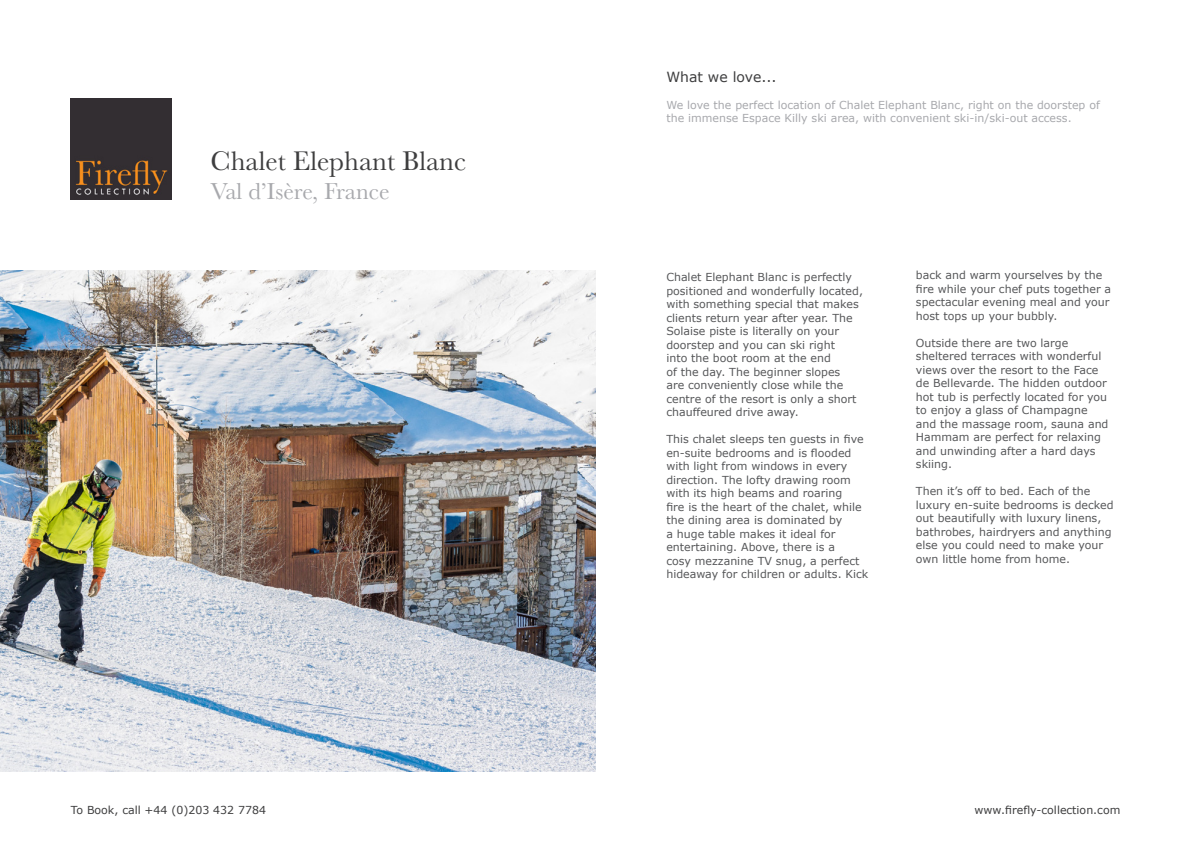
<style>
.page{position:relative;width:1191px;height:842px;background:#fff}
.page>*{position:absolute;margin:0;border:0;box-sizing:border-box;transform-origin:0 0}
.t1{font:28px "Baskerville";color:#3e3e3f}
.t2{font:24px "Baskerville";color:#a8a9ad}
.t3{font:14px "Verdana";color:#3e3e3f}
.t4{font:11px/13.5px "Verdana";color:#57585a}
.t5{font:11px/13.5px "Verdana";color:#a8a9ad}
.t6{font:11px "Verdana";color:#3e3e3f}
</style>
<div class="page">
<img style="left:71px;top:99px;width:101px;height:101px">
<img style="left:0;top:271px;width:595px;height:500px">
<p class="t1" style="left:210px;top:143px;width:257px">Chalet Elephant Blanc</p>
<p class="t2" style="left:210px;top:176px;width:181px">Val d’Isère, France</p>
<p class="t6" style="left:71px;top:802px;width:197px">To Book, call +44 (0)203 432 7784</p>
<p class="t3" style="left:666px;top:68px;width:112px">What we love...</p>
<p class="t5" style="left:666px;top:98px;width:435px">We love the perfect location of Chalet Elephant Blanc, right on the doorstep of the immense Espace Killy ski area, with convenient ski-in/ski-out access.</p>
<p class="t4" style="left:666px;top:270px;width:198px">Chalet Elephant Blanc is perfectly positioned and wonderfully located, with something special that makes clients return year after year. The<br>Solaise piste is literally on your doorstep and you can ski right<br>into the boot room at the end<br>of the day. The beginner slopes<br>are conveniently close while the centre of the resort is only a short chauffeured drive away.</p>
<p class="t4" style="left:666px;top:432px;width:204px">This chalet sleeps ten guests in five en-suite bedrooms and is flooded with light from windows in every direction. The lofty drawing room with its high beams and roaring<br>fire is the heart of the chalet, while the dining area is dominated by<br>a huge table makes it ideal for entertaining. Above, there is a<br>cosy mezzanine TV snug, a perfect hideaway for children or adults. Kick</p>
<p class="t4" style="left:916px;top:269px;width:197px">back and warm yourselves by the fire while your chef puts together a spectacular evening meal and your host tops up your bubbly.</p>
<p class="t4" style="left:916px;top:336px;width:194px">Outside there are two large sheltered terraces with wonderful views over the resort to the Face de Bellevarde. The hidden outdoor hot tub is perfectly located for you to enjoy a glass of Champagne and the massage room, sauna and<br>Hammam are perfect for relaxing and unwinding after a hard days skiing.</p>
<p class="t4" style="left:916px;top:485px;width:199px">Then it’s off to bed. Each of the luxury en-suite bedrooms is decked out beautifully with luxury linens, bathrobes, hairdryers and anything else you could need to make your own little home from home.</p>
<p class="t6" style="left:974px;top:802px;width:147px">www.firefly-collection.com</p>
</div>
